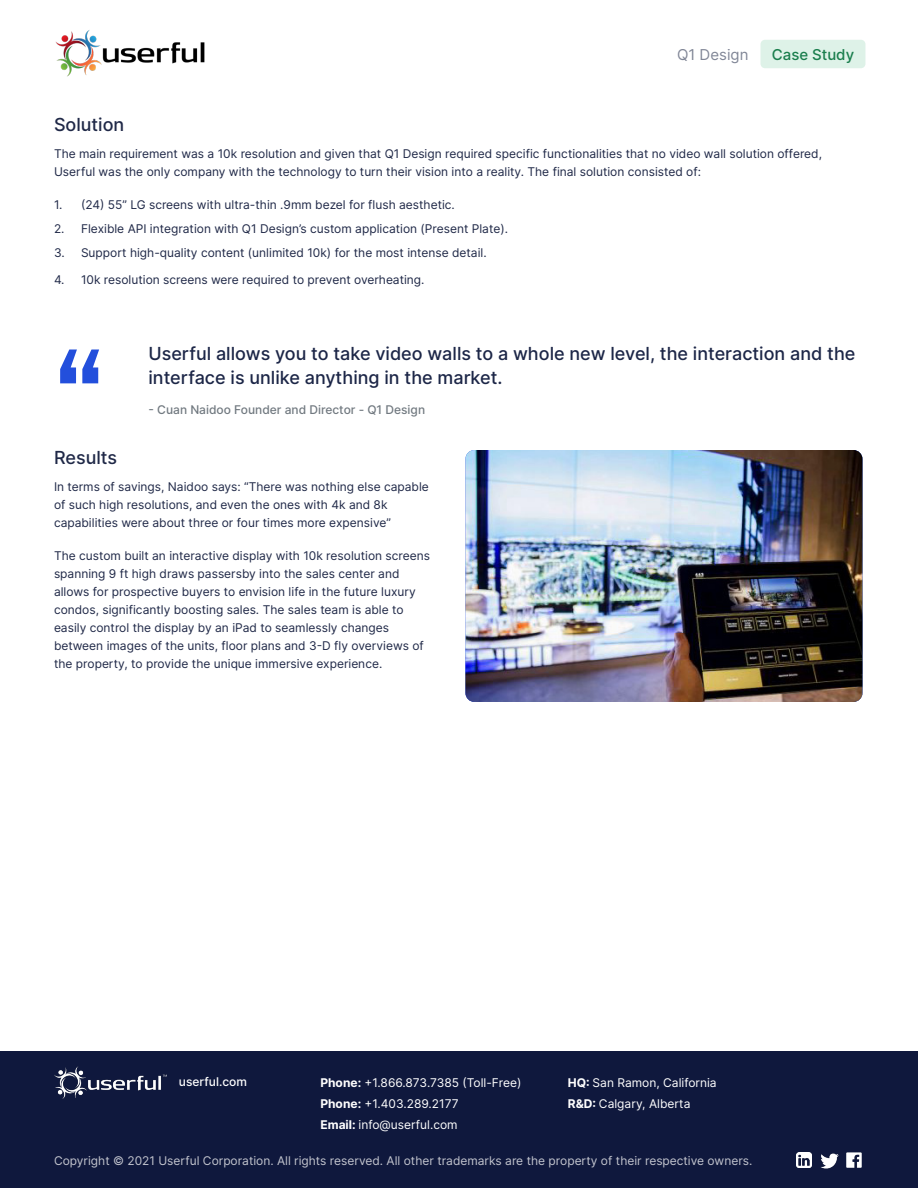
<style>
.page{position:relative;width:918px;height:1188px;background:#fff}
.page>*{position:absolute;margin:0;border:0;box-sizing:border-box;transform-origin:0 0}
.t1{font:150px "Bebas Neue";color:#234fdc}
.t2{font:500 18px/24px "Inter";color:#1c2647}
.Userful_Paragraph_St{font:500 18px "Inter";color:#1f2847}
.t3{font:500 15px "Inter";color:#1a7e4d}
.t4{font:15px "Inter";color:#4a5269}
.Userful_Paragraph_St-2{font:12px/18px "Inter";color:#1f2847}
.t5{font:12px/21px "Inter";color:#fff}
.t6{font:500 12px "Inter";color:#717980}
.t7{font:500 12px "Inter";color:#fff}
.s1{font-weight:700}
</style>
<div class="page">
<img style="left:56px;top:30px;width:149px;height:47px">
<div style="left:760px;top:40px;width:105px;height:28px;background:#def2e8;border-radius:4px"></div>
<div style="left:0;top:1052px;width:918px;height:136px;background:#0f183d"></div>
<img style="left:54px;top:1066px;width:112px;height:33px">
<img style="left:796px;top:1153px;width:15px;height:15px">
<img style="left:821px;top:1153px;width:17px;height:16px">
<img style="left:847px;top:1153px;width:15px;height:15px">
<img style="left:465px;top:450px;width:397px;height:252px">
<p class="t4" style="left:677px;top:44px;width:73px">Q1 Design</p>
<p class="t3" style="left:772px;top:43px;width:84px">Case Study</p>
<p class="Userful_Paragraph_St" style="left:54px;top:112px;width:72px">Solution</p>
<p class="Userful_Paragraph_St-2" style="left:54px;top:145px;width:770px">The main requirement was a 10k resolution and given that Q1 Design required specific functionalities that no video wall solution offered,<br>Userful was the only company with the technology to turn their vision into a reality. The final solution consisted of:</p>
<p class="Userful_Paragraph_St-2" style="left:54px;top:196px;width:402px">1. (24) 55” LG screens with ultra-thin .9mm bezel for flush aesthetic.</p>
<p class="Userful_Paragraph_St-2" style="left:54px;top:220px;width:456px">2. Flexible API integration with Q1 Design’s custom application (Present Plate).</p>
<p class="Userful_Paragraph_St-2" style="left:54px;top:244px;width:434px">3. Support high-quality content (unlimited 10k) for the most intense detail.</p>
<p class="Userful_Paragraph_St-2" style="left:54px;top:271px;width:372px">4. 10k resolution screens were required to prevent overheating.</p>
<p class="t1" style="left:54px;top:318px;width:52px">“</p>
<p class="t2" style="left:148px;top:341px;width:708px">Userful allows you to take video walls to a whole new level, the interaction and the interface is unlike anything in the market.</p>
<p class="t6" style="left:148px;top:401px;width:278px">- Cuan Naidoo Founder and Director - Q1 Design</p>
<p class="Userful_Paragraph_St" style="left:54px;top:445px;width:65px">Results</p>
<p class="Userful_Paragraph_St-2" style="left:54px;top:478px;width:376px">In terms of savings, Naidoo says: “There was nothing else capable of such high resolutions, and even the ones with 4k and 8k capabilities were about three or four times more expensive”</p>
<p class="Userful_Paragraph_St-2" style="left:54px;top:547px;width:378px">The custom built an interactive display with 10k resolution screens spanning 9 ft high draws passersby into the sales center and allows for prospective buyers to envision life in the future luxury condos, significantly boosting sales. The sales team is able to easily control the display by an iPad to seamlessly changes between images of the units, floor plans and 3-D fly overviews of the property, to provide the unique immersive experience.</p>
<p class="t7" style="left:179px;top:1073px;width:70px">userful.com</p>
<p class="t5" style="left:320px;top:1072px;width:203px"><span class="s1">Phone:</span> +1.866.873.7385 (Toll-Free)<br><span class="s1">Phone:</span> +1.403.289.2177<br><span class="s1">Email:</span> info@userful.com</p>
<p class="t5" style="left:568px;top:1072px;width:150px"><span class="s1">HQ:</span> San Ramon, California<br><span class="s1">R&amp;D:</span> Calgary, Alberta</p>
<p class="t5" style="left:54px;top:1149px;width:700px">Copyright © 2021 Userful Corporation. All rights reserved. All other trademarks are the property of their respective owners.</p>
</div>
